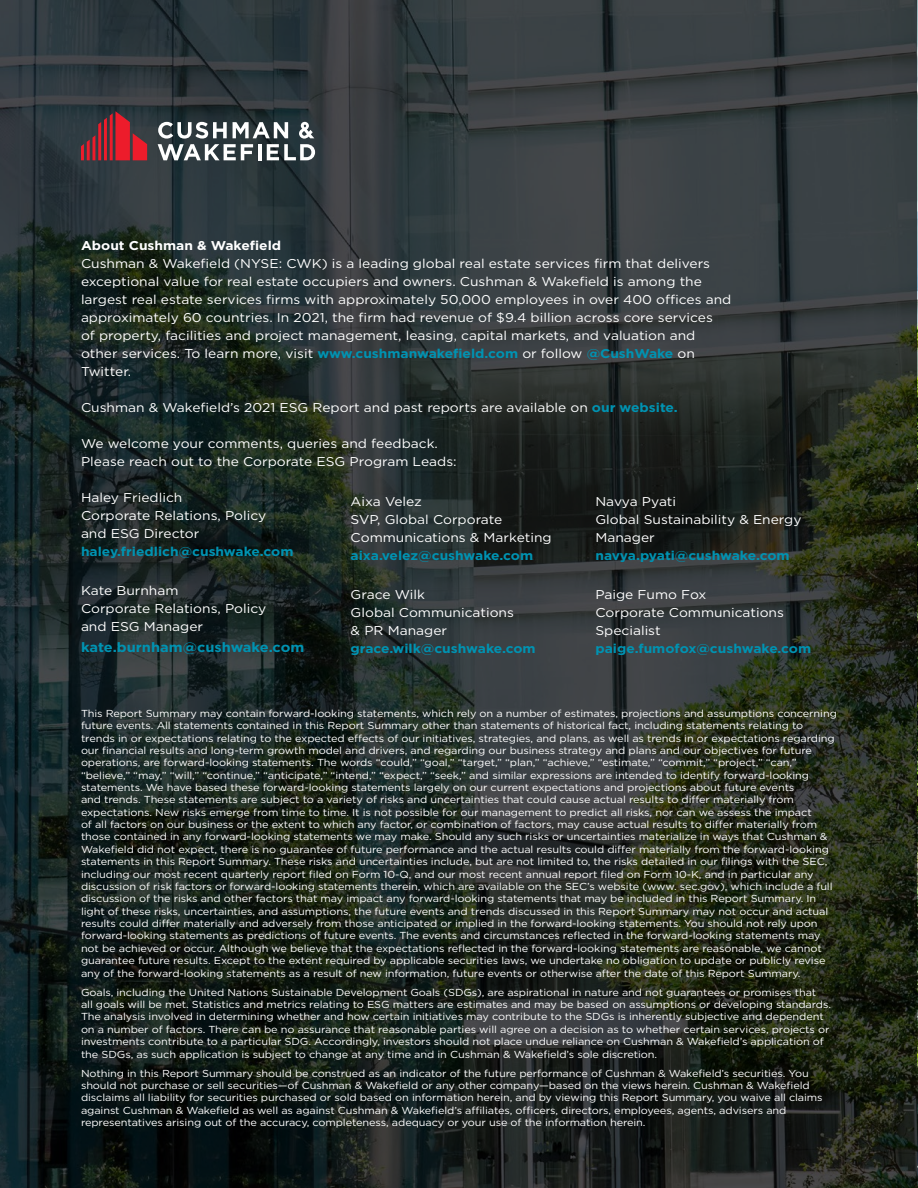
<style>
.page{position:relative;width:918px;height:1188px;background:#fff}
.page>*{position:absolute;margin:0;border:0;box-sizing:border-box;transform-origin:0 0}
.t1{font:700 13.5px "Gotham";color:#0093b2;scale:1.08 1}
.t2{font:12.75px/18px "Gotham";color:#fff;scale:1.08 1}
.t3{font:700 12.75px "Gotham";color:#0093b2;scale:1.08 1}
.t4{font:700 12.75px "Gotham";color:#fff;scale:1.08 1}
.t5{font:10.2px/12.3px "Gotham";letter-spacing:-.01em;color:#fff;scale:1.08 1}
.s1{font-weight:700;color:#0093b2}
</style>
<div class="page">
<img style="left:0;top:0;width:917px;height:1188px">
<svg style="left:81px;top:111px;width:66px;height:49px;background:#852c36"></svg>
<svg style="left:158px;top:122px;width:157px;height:38px"></svg>
<p class="t4" style="left:81px;top:237px;width:187px">About Cushman &amp; Wakefield</p>
<p class="t2" style="left:81px;top:255px;width:604px">Cushman &amp; Wakefield (NYSE: CWK) is a leading global real estate services firm that delivers exceptional value for real estate occupiers and owners. Cushman &amp; Wakefield is among the largest real estate services firms with approximately 50,000 employees in over 400 offices and approximately 60 countries. In 2021, the firm had revenue of $9.4 billion across core services<br>of property, facilities and project management, leasing, capital markets, and valuation and other services. To learn more, visit <span class="s1">www.cushmanwakefield.com</span> or follow <span class="s1">@CushWake</span> on Twitter.</p>
<p class="t2" style="left:81px;top:399px;width:554px">Cushman &amp; Wakefield’s 2021 ESG Report and past reports are available on <span class="s1">our website.</span></p>
<p class="t2" style="left:81px;top:435px;width:349px">We welcome your comments, queries and feedback.<br>Please reach out to the Corporate ESG Program Leads:</p>
<p class="t2" style="left:81px;top:489px;width:173px">Haley Friedlich<br>Corporate Relations, Policy and ESG Director</p>
<p class="t3" style="left:81px;top:543px;width:198px">haley.friedlich@cushwake.com</p>
<p class="t2" style="left:81px;top:582px;width:173px">Kate Burnham<br>Corporate Relations, Policy and ESG Manager</p>
<h1 class="t1" style="left:81px;top:639px;width:208px">kate.burnham@cushwake.com</h1>
<p class="t2" style="left:595px;top:492px;width:192px">Navya Pyati<br>Global Sustainability &amp; Energy<br>Manager</p>
<p class="t3" style="left:595px;top:547px;width:181px">navya.pyati@cushwake.com</p>
<p class="t2" style="left:595px;top:585px;width:176px">Paige Fumo Fox<br>Corporate Communications<br>Specialist</p>
<p class="t3" style="left:595px;top:640px;width:201px">paige.fumofox@cushwake.com</p>
<p class="t2" style="left:351px;top:492px;width:188px">Aixa Velez<br>SVP, Global Corporate<br>Communications &amp; Marketing</p>
<p class="t3" style="left:351px;top:547px;width:170px">aixa.velez@cushwake.com</p>
<p class="t2" style="left:351px;top:585px;width:153px">Grace Wilk<br>Global Communications &amp; PR Manager</p>
<p class="t3" style="left:351px;top:640px;width:173px">grace.wilk@cushwake.com</p>
<p class="t5" style="left:81px;top:707px;width:701px">This Report Summary may contain forward-looking statements, which rely on a number of estimates, projections and assumptions concerning future events. All statements contained in this Report Summary other than statements of historical fact, including statements relating to trends in or expectations relating to the expected effects of our initiatives, strategies, and plans, as well as trends in or expectations regarding our financial results and long-term growth model and drivers, and regarding our business strategy and plans and our objectives for future operations, are forward-looking statements. The words “could,” “goal,” “target,” “plan,” “achieve,” “estimate,” “commit,” “project,” “can,” “believe,” “may,” “will,” “continue,” “anticipate,” “intend,” “expect,” “seek,” and similar expressions are intended to identify forward-looking statements. We have based these forward-looking statements largely on our current expectations and projections about future events<br>and trends. These statements are subject to a variety of risks and uncertainties that could cause actual results to differ materially from expectations. New risks emerge from time to time. It is not possible for our management to predict all risks, nor can we assess the impact<br>of all factors on our business or the extent to which any factor, or combination of factors, may cause actual results to differ materially from those contained in any forward-looking statements we may make. Should any such risks or uncertainties materialize in ways that Cushman &amp; Wakefield did not expect, there is no guarantee of future performance and the actual results could differ materially from the forward-looking statements in this Report Summary. These risks and uncertainties include, but are not limited to, the risks detailed in our filings with the SEC, including our most recent quarterly report filed on Form 10-Q, and our most recent annual report filed on Form 10-K, and in particular any discussion of risk factors or forward-looking statements therein, which are available on the SEC’s website (www. sec.gov), which include a full discussion of the risks and other factors that may impact any forward-looking statements that may be included in this Report Summary. In light of these risks, uncertainties, and assumptions, the future events and trends discussed in this Report Summary may not occur and actual results could differ materially and adversely from those anticipated or implied in the forward-looking statements. You should not rely upon forward-looking statements as predictions of future events. The events and circumstances reflected in the forward-looking statements may not be achieved or occur. Although we believe that the expectations reflected in the forward-looking statements are reasonable, we cannot guarantee future results. Except to the extent required by applicable securities laws, we undertake no obligation to update or publicly revise any of the forward-looking statements as a result of new information, future events or otherwise after the date of this Report Summary.</p>
<p class="t5" style="left:81px;top:986px;width:696px">Goals, including the United Nations Sustainable Development Goals (SDGs), are aspirational in nature and not guarantees or promises that<br>all goals will be met. Statistics and metrics relating to ESG matters are estimates and may be based on assumptions or developing standards.<br>The analysis involved in determining whether and how certain initiatives may contribute to the SDGs is inherently subjective and dependent on a number of factors. There can be no assurance that reasonable parties will agree on a decision as to whether certain services, projects or investments contribute to a particular SDG. Accordingly, investors should not place undue reliance on Cushman &amp; Wakefield’s application of the SDGs, as such application is subject to change at any time and in Cushman &amp; Wakefield’s sole discretion.</p>
<p class="t5" style="left:81px;top:1067px;width:688px">Nothing in this Report Summary should be construed as an indicator of the future performance of Cushman &amp; Wakefield’s securities. You should not purchase or sell securities—of Cushman &amp; Wakefield or any other company—based on the views herein. Cushman &amp; Wakefield disclaims all liability for securities purchased or sold based on information herein, and by viewing this Report Summary, you waive all claims against Cushman &amp; Wakefield as well as against Cushman &amp; Wakefield’s affiliates, officers, directors, employees, agents, advisers and representatives arising out of the accuracy, completeness, adequacy or your use of the information herein.</p>
</div>
